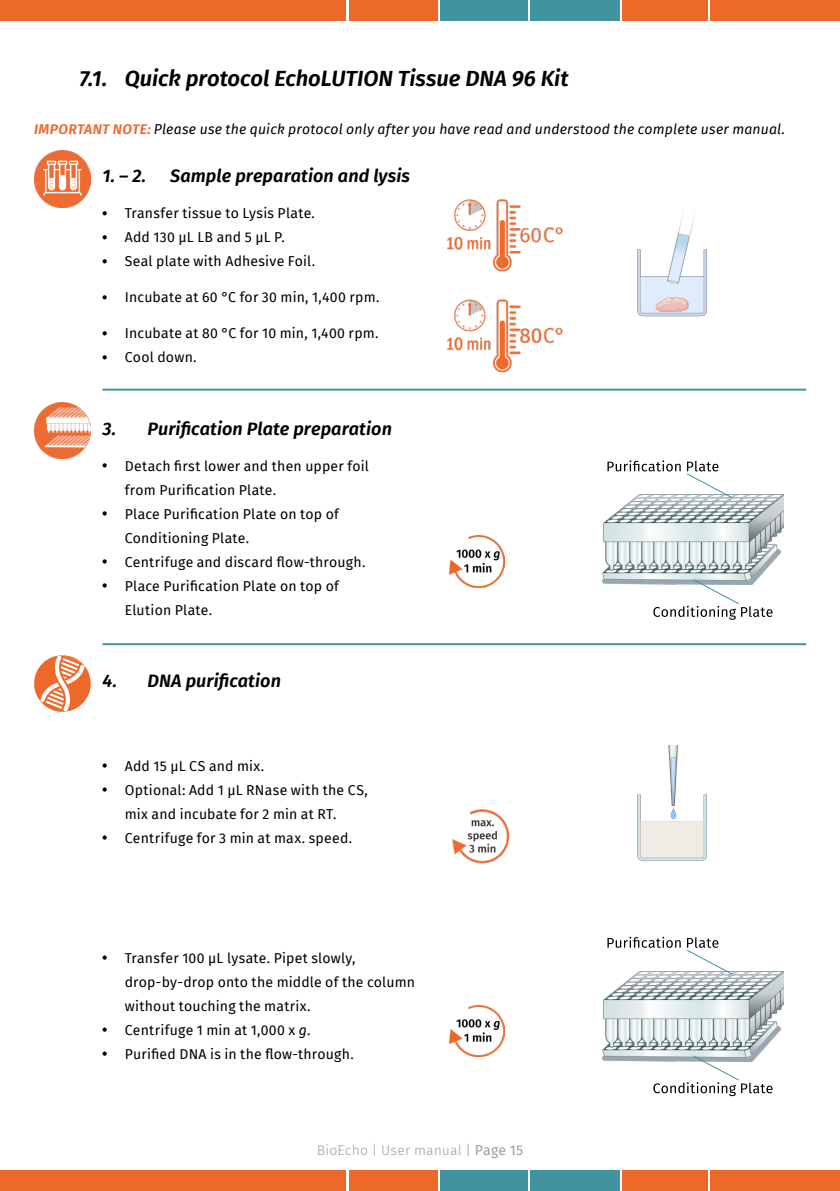
<style>
.page{position:relative;width:840px;height:1191px;background:#fff}
.page>*{position:absolute;margin:0;border:0;box-sizing:border-box;transform-origin:0 0}
.t1{font:italic 600 22px "Fira Sans";letter-spacing:-.005em;color:#000}
.t2{font:italic 600 18px "Fira Sans";letter-spacing:.005em;color:#000}
.t3{font:14px/24px "Fira Sans";letter-spacing:.015em;color:#000}
.t4{font:italic 14px "Fira Sans";letter-spacing:.015em;color:#000}
.t5{font:300 14px "Fira Sans";letter-spacing:.01em;color:#9d9d9c}
.s1{font-weight:600;color:#ed692a}
.s2{font-style:italic}
.s3{font-weight:400}
</style>
<div class="page">
<div style="left:0;top:1170px;width:346px;height:21px;background:#ed692a"></div>
<div style="left:348px;top:1170px;width:89px;height:21px;background:#ed692a"></div>
<div style="left:440px;top:1170px;width:87px;height:21px;background:#41949f"></div>
<div style="left:530px;top:1170px;width:89px;height:21px;background:#41949f"></div>
<div style="left:621px;top:1170px;width:86px;height:21px;background:#ed692a"></div>
<div style="left:709px;top:1170px;width:130px;height:21px;background:#ed692a"></div>
<div style="left:0;top:0;width:346px;height:21px;background:#ed692a"></div>
<div style="left:348px;top:0;width:89px;height:21px;background:#ed692a"></div>
<div style="left:440px;top:0;width:87px;height:21px;background:#41949f"></div>
<div style="left:530px;top:0;width:89px;height:21px;background:#41949f"></div>
<div style="left:621px;top:0;width:86px;height:21px;background:#ed692a"></div>
<div style="left:709px;top:0;width:130px;height:21px;background:#ed692a"></div>
<svg style="left:102px;top:211px;width:5px;height:4px"></svg>
<svg style="left:102px;top:235px;width:5px;height:4px"></svg>
<svg style="left:102px;top:259px;width:5px;height:4px"></svg>
<svg style="left:102px;top:295px;width:5px;height:4px"></svg>
<svg style="left:102px;top:331px;width:5px;height:4px"></svg>
<svg style="left:102px;top:355px;width:5px;height:4px"></svg>
<svg style="left:102px;top:463px;width:5px;height:4px"></svg>
<svg style="left:102px;top:511px;width:5px;height:4px"></svg>
<svg style="left:102px;top:559px;width:5px;height:4px"></svg>
<svg style="left:102px;top:583px;width:5px;height:4px"></svg>
<svg style="left:102px;top:763px;width:5px;height:4px"></svg>
<svg style="left:102px;top:787px;width:5px;height:4px"></svg>
<svg style="left:102px;top:835px;width:5px;height:4px"></svg>
<svg style="left:102px;top:955px;width:5px;height:4px"></svg>
<svg style="left:102px;top:1027px;width:5px;height:4px"></svg>
<svg style="left:102px;top:1051px;width:5px;height:4px"></svg>
<img style="left:34px;top:151px;width:57px;height:56px">
<img style="left:34px;top:402px;width:57px;height:56px">
<img style="left:449px;top:536px;width:55px;height:51px">
<img style="left:452px;top:809px;width:58px;height:55px">
<img style="left:449px;top:1005px;width:55px;height:51px">
<hr style="left:102px;top:389px;width:703px;height:2px;background:#41949f">
<hr style="left:102px;top:643px;width:703px;height:2px;background:#41949f">
<svg style="left:34px;top:655px;width:57px;height:57px"></svg>
<img style="left:637px;top:214px;width:71px;height:103px">
<img style="left:637px;top:745px;width:70px;height:116px">
<img style="left:447px;top:199px;width:116px;height:174px">
<img style="left:602px;top:495px;width:181px;height:90px">
<img style="left:602px;top:971px;width:181px;height:90px">
<svg style="left:607px;top:460px;width:126px;height:39px"></svg>
<svg style="left:607px;top:936px;width:126px;height:39px"></svg>
<svg style="left:653px;top:578px;width:119px;height:42px"></svg>
<svg style="left:653px;top:1054px;width:119px;height:42px"></svg>
<h1 class="t1" style="left:79px;top:61px;width:490px">7.1. Quick protocol EchoLUTION Tissue DNA 96 Kit</h1>
<p class="t4" style="left:34px;top:119px;width:752px"><span class="s1">IMPORTANT NOTE:</span> Please use the quick protocol only after you have read and understood the complete user manual.</p>
<p class="t2" style="left:102px;top:161px;width:45px">1. – 2.</p>
<p class="t2" style="left:170px;top:161px;width:241px">Sample preparation and lysis</p>
<p class="t3" style="left:125px;top:201px;width:192px">Transfer tissue to Lysis Plate.<br>Add 130 µL LB and 5 µL P.<br>Seal plate with Adhesive Foil.</p>
<p class="t3" style="left:125px;top:285px;width:256px">Incubate at 60 °C for 30 min, 1,400 rpm.</p>
<p class="t3" style="left:125px;top:321px;width:255px">Incubate at 80 °C for 10 min, 1,400 rpm.<br>Cool down.</p>
<p class="t2" style="left:102px;top:413px;width:291px">3. Purification Plate preparation</p>
<p class="t3" style="left:125px;top:453px;width:245px">Detach first lower and then upper foil from Purification Plate.<br>Place Purification Plate on top of<br>Conditioning Plate.<br>Centrifuge and discard flow-through.<br>Place Purification Plate on top of<br>Elution Plate.</p>
<p class="t2" style="left:102px;top:665px;width:180px">4. DNA purification</p>
<p class="t3" style="left:125px;top:753px;width:244px">Add 15 µL CS and mix.<br>Optional: Add 1 µL RNase with the CS, mix and incubate for 2 min at RT.<br>Centrifuge for 3 min at max. speed.</p>
<p class="t3" style="left:125px;top:945px;width:291px">Transfer 100 µL lysate. Pipet slowly, drop-by-drop onto the middle of the column without touching the matrix.<br>Centrifuge 1 min at 1,000 x <span class="s2">g</span>.<br>Purified DNA is in the flow-through.</p>
<p class="t5" style="left:317px;top:1140px;width:207px">BioEcho | User manual | <span class="s3">Page 15</span></p>
</div>
